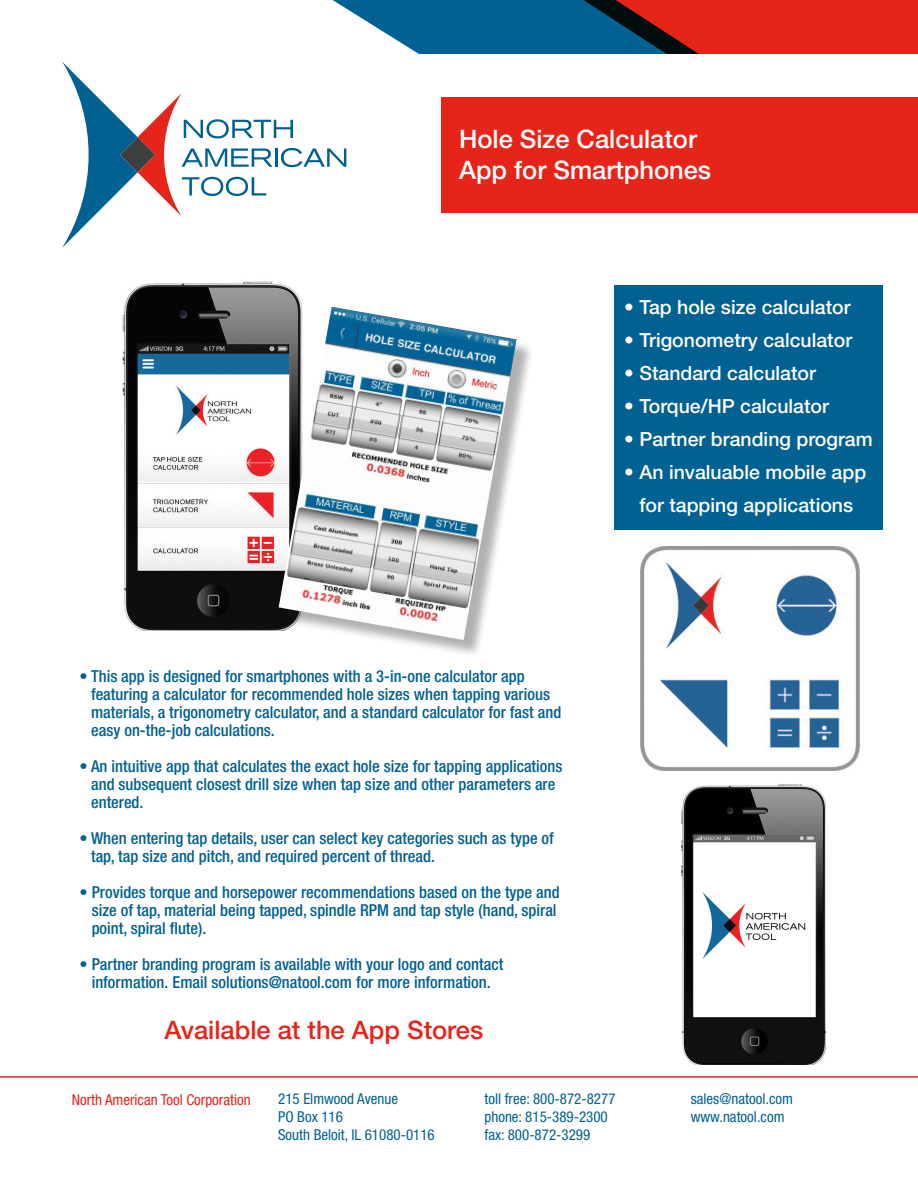
<style>
.page{position:relative;width:918px;height:1188px;background:#fff}
.page>*{position:absolute;margin:0;border:0;box-sizing:border-box;transform-origin:0 0}
.t1{font:500 25.5px "Helvetica Neue LT Std";color:#fff}
.t2{font:500 25.5px "Helvetica Neue LT Std";color:#e72419}
.t3{font:500 19.5px/33px "Helvetica Neue LT Std";color:#fff;text-align:center}
.t4{font:500 condensed 16.5px/18px "Helvetica Neue LT Std";color:#006192}
.t5{font:condensed 15px/18px "Helvetica Neue LT Std";color:#006192}
.t6{font:condensed 15px "Helvetica Neue LT Std";color:#e72419}
</style>
<div class="page">
<div style="left:614px;top:285px;width:268px;height:244px;background:#006192"></div>
<div style="left:442px;top:97px;width:476px;height:115px;background:#e72419"></div>
<svg style="left:62px;top:62px;width:284px;height:186px"></svg>
<svg style="left:333px;top:0;width:585px;height:54px;background:#794c5c"></svg>
<hr style="left:0;top:1076px;width:918px;height:2px;background:#e72419">
<img style="left:640px;top:546px;width:220px;height:224px">
<img style="left:122px;top:281px;width:180px;height:350px">
<div style="left:281px;top:310px;width:254px;height:348px;background:#231f20;opacity:.35"></div>
<img style="left:279px;top:307px;width:238px;height:333px">
<img style="left:681px;top:784px;width:144px;height:281px">
<p class="t1" style="left:459px;top:124px;width:240px">Hole Size Calculator</p>
<p class="t1" style="left:459px;top:155px;width:254px">App for Smartphones</p>
<p class="t3" style="left:624px;top:291px;width:228px">• Tap hole size calculator</p>
<p class="t3" style="left:624px;top:324px;width:229px">• Trigonometry calculator</p>
<p class="t3" style="left:624px;top:357px;width:193px">• Standard calculator</p>
<p class="t3" style="left:624px;top:390px;width:206px">• Torque/HP calculator</p>
<p class="t3" style="left:624px;top:423px;width:250px">• Partner branding program</p>
<p class="t3" style="left:624px;top:456px;width:244px">• An invaluable mobile app for tapping applications</p>
<p class="t4" style="left:91px;top:667px;width:472px;text-indent:-12px">• This app is designed for smartphones with a 3-in-one calculator app featuring a calculator for recommended hole sizes when tapping various materials, a trigonometry calculator, and a standard calculator for fast and easy on-the-job calculations.</p>
<p class="t4" style="left:91px;top:757px;width:473px;text-indent:-12px">• An intuitive app that calculates the exact hole size for tapping applications and subsequent closest drill size when tap size and other parameters are entered.</p>
<p class="t4" style="left:91px;top:829px;width:464px;text-indent:-12px">• When entering tap details, user can select key categories such as type of tap, tap size and pitch, and required percent of thread.</p>
<p class="t4" style="left:92px;top:883px;width:469px;text-indent:-12px">• Provides torque and horsepower recommendations based on the type and size of tap, material being tapped, spindle RPM and tap style (hand, spiral point, spiral flute).</p>
<p class="t4" style="left:80px;top:955px;width:425px;text-align:center">• Partner branding program is available with your logo and contact information. Email solutions@natool.com for more information.</p>
<p class="t2" style="left:164px;top:1015px;width:320px">Available at the App Stores</p>
<p class="t6" style="left:72px;top:1091px;width:180px">North American Tool Corporation</p>
<p class="t5" style="left:278px;top:1090px;width:121px">215 Elmwood Avenue</p>
<p class="t5" style="left:278px;top:1108px;width:158px">PO Box 116<br>South Beloit, IL 61080-0116</p>
<p class="t5" style="left:484px;top:1090px;width:133px">toll free: 800-872-8277</p>
<p class="t5" style="left:484px;top:1108px;width:125px">phone: 815-389-2300</p>
<p class="t5" style="left:484px;top:1126px;width:107px">fax: 800-872-3299</p>
<p class="t5" style="left:691px;top:1090px;width:104px">sales@natool.com</p>
<p class="t5" style="left:691px;top:1108px;width:95px">www.natool.com</p>
</div>
